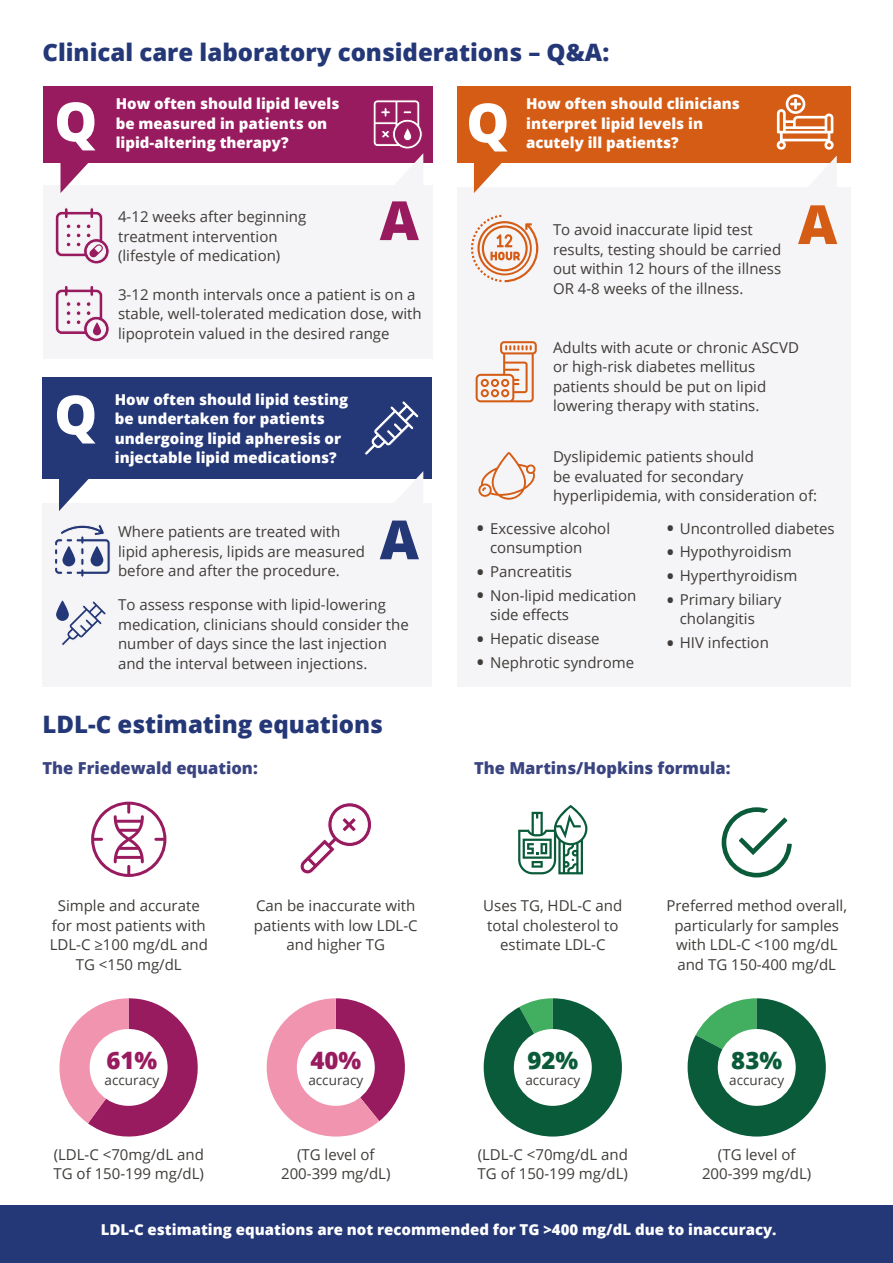
<style>
.page{position:relative;width:893px;height:1263px;background:#fff}
.page>*{position:absolute;margin:0;border:0;box-sizing:border-box;transform-origin:0 0}
.t1{font:800 54px "Open Sans";color:#fff}
.t2{font:800 54px "Open Sans";color:#991b5f}
.t3{font:800 54px "Open Sans";color:#243777}
.t4{font:800 54px "Open Sans";color:#d55c15}
.t5{font:800 24px "Open Sans";color:#243777}
.t6{font:800 24px "Open Sans";color:#991b5f}
.t7{font:800 24px "Open Sans";color:#0a5b3a}
.t8{font:800 16.5px "Open Sans";color:#394481}
.t9{font:15px/19.5px "Open Sans";color:#3f3c39}
.t10{font:800 15px/19.5px "Open Sans";color:#fff}
.t11{font:13.5px "Open Sans";color:#3f3c39}
.s1{font-weight:800;font-size:16.5px}
</style>
<div class="page">
<svg style="left:267px;top:998px;width:138px;height:138px"></svg>
<div style="left:297px;top:1029px;width:78px;height:77px;background:#fff;border-radius:50%"></div>
<div style="left:0;top:1205px;width:893px;height:58px;background:#243777"></div>
<div style="left:457px;top:188px;width:393px;height:499px;background:#f5f4f6"></div>
<svg style="left:474px;top:163px;width:44px;height:30px"></svg>
<div style="left:43px;top:504px;width:389px;height:183px;background:#f5f4f6"></div>
<div style="left:43px;top:377px;width:389px;height:102px;background:#243777"></div>
<svg style="left:59px;top:479px;width:44px;height:32px"></svg>
<div style="left:43px;top:185px;width:390px;height:174px;background:#f5f4f6"></div>
<div style="left:457px;top:86px;width:393px;height:77px;background:#d55c15"></div>
<div style="left:43px;top:86px;width:390px;height:77px;background:#991b5f"></div>
<svg style="left:59px;top:998px;width:139px;height:139px"></svg>
<div style="left:90px;top:1029px;width:78px;height:77px;background:#fff;border-radius:50%"></div>
<svg style="left:484px;top:998px;width:138px;height:138px"></svg>
<div style="left:514px;top:1029px;width:78px;height:77px;background:#fff;border-radius:50%"></div>
<svg style="left:688px;top:998px;width:138px;height:138px"></svg>
<div style="left:718px;top:1029px;width:78px;height:77px;background:#fff;border-radius:50%"></div>
<svg style="left:91px;top:801px;width:76px;height:76px"></svg>
<svg style="left:300px;top:802px;width:72px;height:72px"></svg>
<svg style="left:61px;top:163px;width:27px;height:30px"></svg>
<svg style="left:364px;top:401px;width:55px;height:54px"></svg>
<svg style="left:776px;top:94px;width:58px;height:56px"></svg>
<svg style="left:379px;top:471px;width:44px;height:33px"></svg>
<svg style="left:55px;top:286px;width:55px;height:56px"></svg>
<svg style="left:55px;top:207px;width:55px;height:57px"></svg>
<svg style="left:55px;top:525px;width:55px;height:52px"></svg>
<svg style="left:56px;top:600px;width:50px;height:45px"></svg>
<svg style="left:476px;top:341px;width:61px;height:61px"></svg>
<svg style="left:471px;top:215px;width:68px;height:67px"></svg>
<svg style="left:478px;top:452px;width:58px;height:48px"></svg>
<svg style="left:518px;top:805px;width:69px;height:69px"></svg>
<svg style="left:721px;top:807px;width:71px;height:71px"></svg>
<svg style="left:373px;top:100px;width:50px;height:85px"></svg>
<svg style="left:793px;top:156px;width:44px;height:32px"></svg>
<h2 class="t5" style="left:43px;top:34px;width:568px">Clinical care laboratory considerations – Q&amp;A:</h2>
<h1 class="t1" style="left:54px;top:81px;width:45px">Q</h1>
<h1 class="t1" style="left:54px;top:374px;width:45px">Q</h1>
<p class="t10" style="left:116px;top:93px;width:225px">How often should lipid levels be measured in patients on</p>
<p class="t10" style="left:116px;top:132px;width:174px">lipid-altering therapy?</p>
<p class="t9" style="left:118px;top:206px;width:190px">4-12 weeks after beginning treatment intervention (lifestyle of medication)</p>
<h1 class="t2" style="left:380px;top:179px;width:41px">A</h1>
<p class="t9" style="left:118px;top:284px;width:305px">3-12 month intervals once a patient is on a stable, well-tolerated medication dose, with lipoprotein valued in the desired range</p>
<p class="t10" style="left:115px;top:388px;width:235px">How often should lipid testing be undertaken for patients undergoing lipid apheresis or injectable lipid medications?</p>
<p class="t9" style="left:118px;top:521px;width:249px">Where patients are treated with lipid apheresis, lipids are measured before and after the procedure.</p>
<h1 class="t3" style="left:380px;top:499px;width:41px">A</h1>
<p class="t9" style="left:118px;top:594px;width:292px">To assess response with lipid-lowering medication, clinicians should consider the number of days since the last injection and the interval between injections.</p>
<h1 class="t1" style="left:466px;top:82px;width:45px">Q</h1>
<p class="t10" style="left:526px;top:93px;width:215px">How often should clinicians interpret lipid levels in</p>
<p class="t10" style="left:526px;top:132px;width:154px">acutely ill patients?</p>
<p class="t9" style="left:553px;top:220px;width:230px">To avoid inaccurate lipid test results, testing should be carried out within 12 hours of the illness<br>OR 4-8 weeks of the illness.</p>
<h1 class="t4" style="left:798px;top:183px;width:41px">A</h1>
<p class="t9" style="left:553px;top:337px;width:247px">Adults with acute or chronic ASCVD or high-risk diabetes mellitus patients should be put on lipid lowering therapy with statins.</p>
<p class="t9" style="left:553px;top:447px;width:266px">Dyslipidemic patients should<br>be evaluated for secondary hyperlipidemia, with consideration of:</p>
<p class="t9" style="left:490px;top:518px;width:122px;text-indent:-13px"><span class="s1">•</span> Excessive alcohol consumption</p>
<p class="t9" style="left:477px;top:561px;width:96px"><span class="s1">•</span> Pancreatitis</p>
<p class="t9" style="left:490px;top:585px;width:148px;text-indent:-13px"><span class="s1">•</span> Non-lipid medication side effects</p>
<p class="t9" style="left:477px;top:628px;width:124px"><span class="s1">•</span> Hepatic disease</p>
<p class="t9" style="left:477px;top:652px;width:158px"><span class="s1">•</span> Nephrotic syndrome</p>
<p class="t9" style="left:667px;top:518px;width:169px"><span class="s1">•</span> Uncontrolled diabetes</p>
<p class="t9" style="left:667px;top:542px;width:126px"><span class="s1">•</span> Hypothyroidism</p>
<p class="t9" style="left:667px;top:566px;width:132px"><span class="s1">•</span> Hyperthyroidism</p>
<p class="t9" style="left:680px;top:589px;width:103px;text-indent:-13px"><span class="s1">•</span> Primary biliary cholangitis</p>
<p class="t9" style="left:667px;top:633px;width:103px"><span class="s1">•</span> HIV infection</p>
<h2 class="t5" style="left:43px;top:706px;width:342px">LDL-C estimating equations</h2>
<p class="t8" style="left:43px;top:756px;width:217px">The Friedewald equation:</p>
<p class="t8" style="left:474px;top:756px;width:258px">The Martins/Hopkins formula:</p>
<p class="t9" style="left:50px;top:896px;width:160px;text-align:center">Simple and accurate for most patients with<br>LDL-C ≥100 mg/dL and<br>TG &lt;150 mg/dL</p>
<p class="t9" style="left:254px;top:896px;width:165px;text-align:center">Can be inaccurate with patients with low LDL-C and higher TG</p>
<p class="t9" style="left:483px;top:896px;width:141px;text-align:center">Uses TG, HDL-C and total cholesterol to estimate LDL-C</p>
<p class="t9" style="left:666px;top:896px;width:182px;text-align:center">Preferred method overall, particularly for samples with LDL-C &lt;100 mg/dL and TG 150-400 mg/dL</p>
<h2 class="t6" style="left:107px;top:1041px;width:52px">61%</h2>
<p class="t11" style="left:105px;top:1070px;width:56px">accuracy</p>
<h2 class="t6" style="left:310px;top:1041px;width:52px">40%</h2>
<p class="t11" style="left:308px;top:1070px;width:56px">accuracy</p>
<h2 class="t7" style="left:527px;top:1041px;width:52px">92%</h2>
<p class="t11" style="left:525px;top:1070px;width:56px">accuracy</p>
<h2 class="t7" style="left:731px;top:1041px;width:52px">83%</h2>
<p class="t11" style="left:729px;top:1070px;width:56px">accuracy</p>
<p class="t9" style="left:54px;top:1144px;width:152px">(LDL-C &lt;70mg/dL and<br>TG of 150-199 mg/dL)</p>
<p class="t9" style="left:281px;top:1144px;width:111px;text-align:center">(TG level of<br>200-399 mg/dL)</p>
<p class="t9" style="left:478px;top:1144px;width:152px">(LDL-C &lt;70mg/dL and<br>TG of 150-199 mg/dL)</p>
<p class="t9" style="left:702px;top:1144px;width:111px;text-align:center">(TG level of<br>200-399 mg/dL)</p>
<p class="t10" style="left:101px;top:1219px;width:677px">LDL-C estimating equations are not recommended for TG &gt;400 mg/dL due to inaccuracy.</p>
</div>
